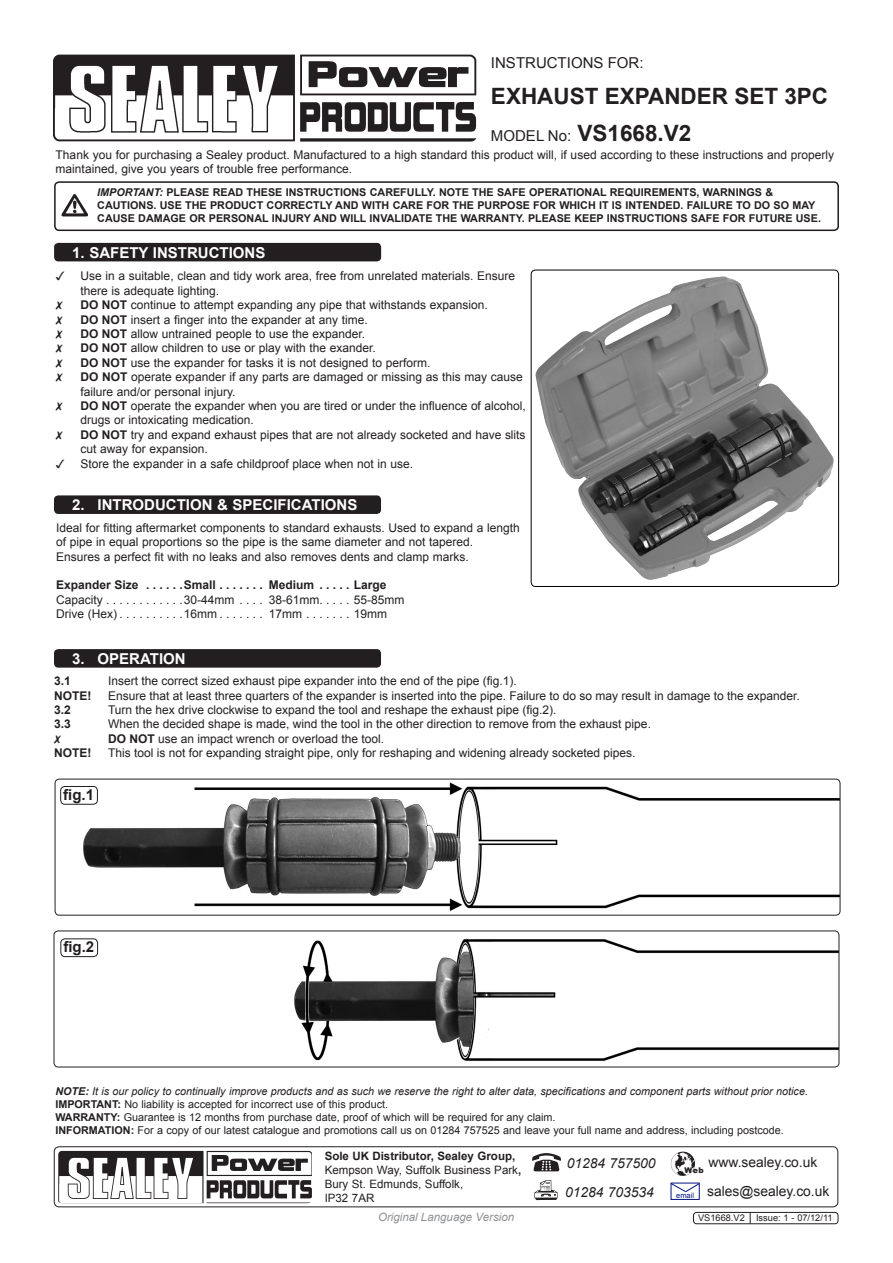
<style>
.page{position:relative;width:893px;height:1263px;background:#fff}
.page>*{position:absolute;margin:0;border:0;box-sizing:border-box;transform-origin:0 0}
.t1{font:700 22.5px "Arial";color:#231f20}
.Chapter_Header{font:700 15px "Arial";color:#fff}
.t2{font:15px "Arial";color:#231f20}
.t3{font:700 15px "Arial";color:#231f20}
.t4{font:13.8px "Arial";color:#231f20}
.t5{font:italic 13.8px "Arial";color:#231f20}
.Text_Header{font:12px/14.4px "Arial";color:#231f20}
.Text_Header-2{font:700 12px "Arial";color:#231f20}
.t6{font:11.55px/13.8px "Arial";color:#231f20}
.t7{font:italic 11.55px "Arial";color:#8f9194}
.t8{font:700 10.8px/12.9px "Arial";color:#231f20}
.t9{font:10.8px "Arial";color:#231f20}
.t10{font:italic 10.8px "Arial";color:#231f20}
.t11{font:9.3px "Arial";color:#231f20}
.t12{font:900 7.8px "Arial";color:#231f20}
.t13{font:7.5px "Arial";color:#001381}
.s1{font-weight:400;font-size:15px}
.s2{font-style:italic}
.s3{font-weight:700}
</style>
<div class="page">
<img style="left:53px;top:54px;width:424px;height:88px">
<div style="left:54px;top:181px;width:785px;height:50px;border:2px solid #231f20;border-radius:4px"></div>
<img style="left:61px;top:194px;width:27px;height:23px">
<div style="left:54px;top:243px;width:327px;height:18px;background:#231f20;border-radius:4px"></div>
<div style="left:54px;top:495px;width:327px;height:19px;background:#231f20;border-radius:4px"></div>
<div style="left:54px;top:649px;width:327px;height:19px;background:#231f20;border-radius:4px"></div>
<div style="left:54px;top:1146px;width:784px;height:61px;border:1px solid #231f20;border-radius:5px"></div>
<img style="left:58px;top:1150px;width:254px;height:53px">
<img style="left:534px;top:1180px;width:24px;height:21px">
<img style="left:532px;top:1153px;width:28px;height:19px">
<img style="left:670px;top:1150px;width:26px;height:27px;border-radius:13px">
<div style="left:671px;top:1182px;width:29px;height:18px;border:1px solid #001381"></div>
<svg style="left:670px;top:1182px;width:30px;height:11px"></svg>
<div style="left:693px;top:1212px;width:145px;height:12px;border:1px solid #231f20;border-radius:3px"></div>
<img style="left:535px;top:276px;width:299px;height:304px">
<div style="left:531px;top:270px;width:308px;height:317px;border:1px solid #000;border-radius:4px"></div>
<img style="left:80px;top:931px;width:759px;height:136px">
<div style="left:54px;top:930px;width:785px;height:137px;border:1px solid #231f20;border-radius:4px"></div>
<img style="left:83px;top:779px;width:757px;height:136px">
<div style="left:55px;top:779px;width:785px;height:136px;border:1px solid #231f20;border-radius:4px"></div>
<div style="left:60px;top:786px;width:38px;height:19px;border:1px solid #231f20;border-radius:4px"></div>
<div style="left:60px;top:938px;width:38px;height:19px;border:1px solid #231f20;border-radius:4px"></div>
<p class="t2" style="left:491px;top:53px;width:154px">INSTRUCTIONS FOR:</p>
<p class="t1" style="left:491px;top:81px;width:339px">EXHAUST EXPANDER SET 3PC</p>
<p class="t1" style="left:491px;top:118px;width:202px"><span class="s1">MODEL No:</span> VS1668.V2</p>
<p class="Text_Header" style="left:56px;top:147px;width:780px">Thank you for purchasing a Sealey product. Manufactured to a high standard this product will, if used according to these instructions and properly maintained, give you years of trouble free performance.</p>
<p class="t8" style="left:97px;top:186px;width:724px"><span class="s2">IMPORTANT:</span> PLEASE READ THESE INSTRUCTIONS CAREFULLY. NOTE THE SAFE OPERATIONAL REQUIREMENTS, WARNINGS &amp;<br>CAUTIONS. USE THE PRODUCT CORRECTLY AND WITH CARE FOR THE PURPOSE FOR WHICH IT IS INTENDED. FAILURE TO DO SO MAY<br>CAUSE DAMAGE OR PERSONAL INJURY AND WILL INVALIDATE THE WARRANTY. PLEASE KEEP INSTRUCTIONS SAFE FOR FUTURE USE.</p>
<p class="Chapter_Header" style="left:72px;top:242px;width:195px">1. SAFETY INSTRUCTIONS</p>
<p class="Text_Header" style="left:81px;top:269px;width:436px">Use in a suitable, clean and tidy work area, free from unrelated materials. Ensure there is adequate lighting.</p>
<p class="Text_Header" style="left:81px;top:298px;width:409px"><span class="s3">DO NOT</span> continue to attempt expanding any pipe that withstands expansion.</p>
<p class="Text_Header" style="left:81px;top:312px;width:289px"><span class="s3">DO NOT</span> insert a finger into the expander at any time.</p>
<p class="Text_Header" style="left:81px;top:327px;width:286px"><span class="s3">DO NOT</span> allow untrained people to use the expander.</p>
<p class="Text_Header" style="left:81px;top:341px;width:297px"><span class="s3">DO NOT</span> allow children to use or play with the exander.</p>
<p class="Text_Header" style="left:81px;top:356px;width:351px"><span class="s3">DO NOT</span> use the expander for tasks it is not designed to perform.</p>
<p class="Text_Header" style="left:81px;top:370px;width:444px"><span class="s3">DO NOT</span> operate expander if any parts are damaged or missing as this may cause failure and/or personal injury.</p>
<p class="Text_Header" style="left:81px;top:399px;width:447px"><span class="s3">DO NOT</span> operate the expander when you are tired or under the influence of alcohol, drugs or intoxicating medication.</p>
<p class="Text_Header" style="left:81px;top:428px;width:446px"><span class="s3">DO NOT</span> try and expand exhaust pipes that are not already socketed and have slits cut away for expansion.</p>
<p class="Text_Header" style="left:81px;top:456px;width:334px">Store the expander in a safe childproof place when not in use.</p>
<p class="Chapter_Header" style="left:72px;top:495px;width:287px">2. INTRODUCTION &amp; SPECIFICATIONS</p>
<p class="Text_Header" style="left:56px;top:521px;width:465px">Ideal for fitting aftermarket components to standard exhausts. Used to expand a length of pipe in equal proportions so the pipe is the same diameter and not tapered.<br>Ensures a perfect fit with no leaks and also removes dents and clamp marks.</p>
<p class="Text_Header-2" style="left:56px;top:577px;width:332px">Expander Size . . . . . Small . . . . . . . Medium . . . . . Large</p>
<p class="Text_Header" style="left:56px;top:593px;width:55px">Capacity ...........</p>
<p class="Text_Header" style="left:184px;top:593px;width:55px">30-44mm .....</p>
<p class="Text_Header" style="left:269px;top:593px;width:55px">38-61mm .....</p>
<p class="Text_Header" style="left:354px;top:593px;width:52px">55-85mm</p>
<p class="Text_Header" style="left:56px;top:607px;width:68px">Drive (Hex) .........</p>
<p class="Text_Header" style="left:184px;top:607px;width:40px">16mm .......</p>
<p class="Text_Header" style="left:269px;top:607px;width:38px">17mm ........</p>
<p class="Text_Header" style="left:354px;top:607px;width:35px">19mm</p>
<p class="Chapter_Header" style="left:72px;top:649px;width:115px">3. OPERATION</p>
<p class="Text_Header-2" style="left:54px;top:673px;width:18px">3.1</p>
<p class="Text_Header" style="left:108px;top:674px;width:410px">Insert the correct sized exhaust pipe expander into the end of the pipe (fig.1).</p>
<p class="Text_Header-2" style="left:54px;top:687px;width:39px">NOTE!</p>
<p class="Text_Header" style="left:108px;top:688px;width:693px">Ensure that at least three quarters of the expander is inserted into the pipe. Failure to do so may result in damage to the expander.</p>
<p class="Text_Header-2" style="left:54px;top:702px;width:18px">3.2</p>
<p class="Text_Header" style="left:108px;top:703px;width:450px">Turn the hex drive clockwise to expand the tool and reshape the exhaust pipe (fig.2).</p>
<p class="Text_Header-2" style="left:54px;top:716px;width:18px">3.3</p>
<p class="Text_Header" style="left:108px;top:717px;width:544px">When the decided shape is made, wind the tool in the other direction to remove from the exhaust pipe.</p>
<p class="Text_Header" style="left:108px;top:731px;width:278px"><span class="s3">DO NOT</span> use an impact wrench or overload the tool.</p>
<p class="Text_Header-2" style="left:54px;top:745px;width:39px">NOTE!</p>
<p class="Text_Header" style="left:108px;top:746px;width:529px">This tool is not for expanding straight pipe, only for reshaping and widening already socketed pipes.</p>
<p class="t3" style="left:63px;top:785px;width:32px">fig.1</p>
<p class="t3" style="left:63px;top:937px;width:32px">fig.2</p>
<p class="t10" style="left:55px;top:1084px;width:754px"><span class="s3">NOTE:</span> It is our policy to continually improve products and as such we reserve the right to alter data, specifications and component parts without prior notice.</p>
<p class="t9" style="left:55px;top:1097px;width:334px"><span class="s3">IMPORTANT:</span> No liability is accepted for incorrect use of this product.</p>
<p class="t9" style="left:55px;top:1110px;width:502px"><span class="s3">WARRANTY:</span> Guarantee is 12 months from purchase date, proof of which will be required for any claim.</p>
<p class="t9" style="left:55px;top:1123px;width:730px"><span class="s3">INFORMATION:</span> For a copy of our latest catalogue and promotions call us on 01284 757525 and leave your full name and address, including postcode.</p>
<p class="t5" style="left:567px;top:1154px;width:90px">01284 757500</p>
<p class="t5" style="left:565px;top:1183px;width:90px">01284 703534</p>
<p class="t4" style="left:707px;top:1182px;width:124px">sales@sealey.co.uk</p>
<p class="t6" style="left:325px;top:1149px;width:198px"><span class="s3">Sole UK Distributor, Sealey Group,<br></span>Kempson Way, Suffolk Business Park<span class="s3">,<br></span>Bury St. Edmunds, Suffolk,</p>
<p class="t6" style="left:325px;top:1191px;width:51px">IP32 7AR</p>
<p class="t4" style="left:708px;top:1153px;width:110px">www.sealey.co.uk</p>
<p class="t12" style="left:685px;top:1165px;width:21px">Web</p>
<p class="t13" style="left:676px;top:1190px;width:19px">email</p>
<p class="t7" style="left:378px;top:1209px;width:138px">Original Language Version</p>
<p class="t11" style="left:698px;top:1212px;width:136px">VS1668.V2 Issue: 1 - 07/12/11</p>
</div>
